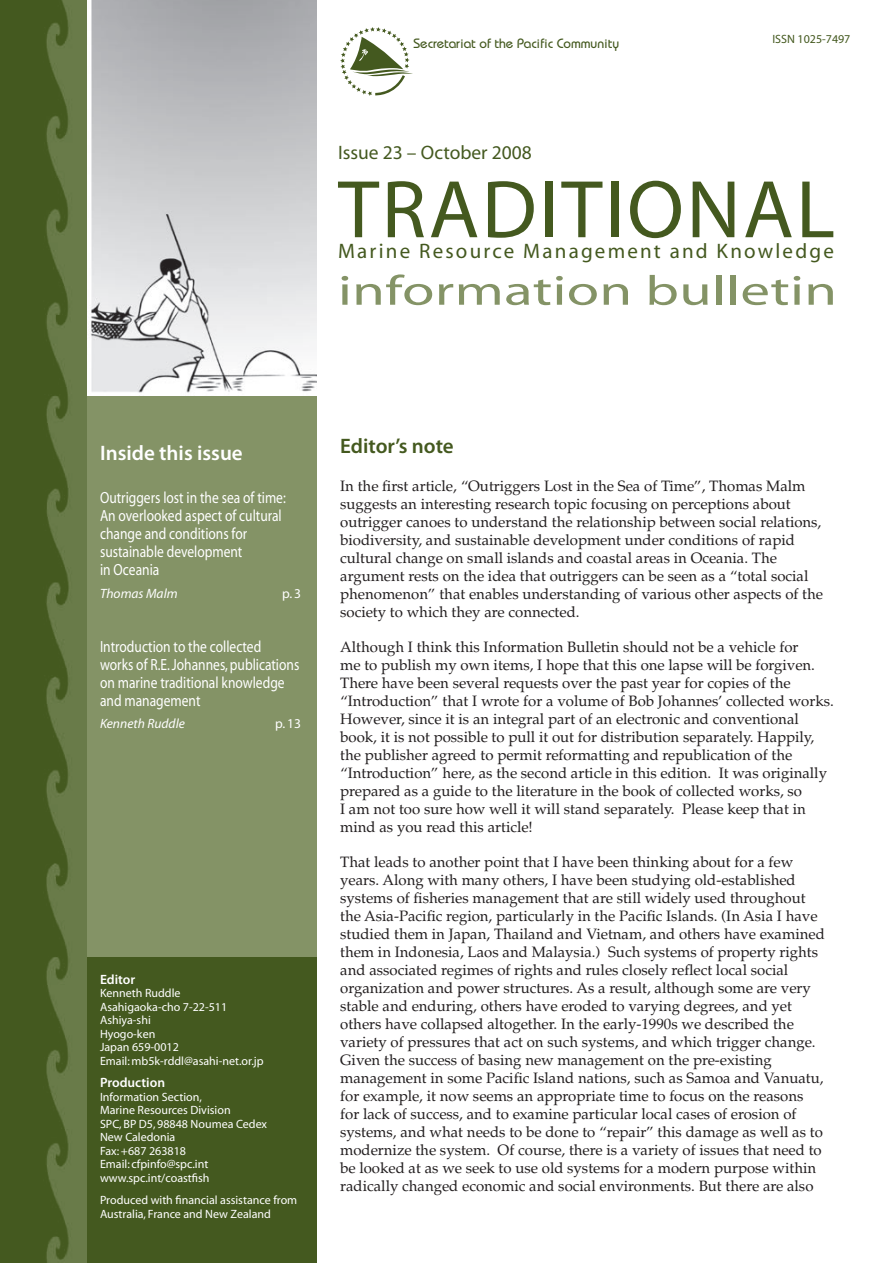
<style>
.page{position:relative;width:893px;height:1263px;background:#fff}
.page>*{position:absolute;margin:0;border:0;box-sizing:border-box;transform-origin:0 0}
.t1{font:82.5px "Myriad";letter-spacing:.03em;color:#44591f}
.t2{font:42px "Myriad";letter-spacing:.005em;color:#849366;scale:1.4 1}
.t3{font:21px "Myriad";letter-spacing:.105em;color:#44591f}
.t4{font:600 21px "Myriad Pro";color:#fff}
.t5{font:600 21px "Myriad Pro";color:#44591f}
.t6{font:19.5px "Myriad";color:#44591f}
.t7{font:16.2px/18px "Myriad";color:#fff;scale:.83 1}
.t8{font:15px/18px "Palatino";color:#231f20}
.t9{font:500 13.5px "Bauhaus";color:#44591f}
.t10{font:italic 13.5px "Myriad";color:#fff}
.t11{font:600 13.5px "Myriad Pro";color:#fff}
.t12{font:13.5px "Myriad";color:#fff}
.t13{font:12px/13.5px "Myriad";color:#fff}
.t14{font:12px "Myriad";color:#44591f}
</style>
<div class="page">
<svg style="left:0;top:0;width:87px;height:1263px;background:#50642c"></svg>
<div style="left:87px;top:394px;width:230px;height:570px;background:#849366"></div>
<div style="left:87px;top:957px;width:230px;height:306px;background:#44591f"></div>
<svg style="left:340px;top:27px;width:73px;height:69px"></svg>
<img style="left:87px;top:0;width:230px;height:395px">
<p class="t9" style="left:413px;top:35px;width:207px">Secretariat of the Pacific Community</p>
<p class="t14" style="left:772px;top:33px;width:80px">ISSN 1025-7497</p>
<h3 class="t6" style="left:338px;top:143px;width:195px">Issue 23 – October 2008</h3>
<h1 class="t1" style="left:338px;top:169px;width:498px">TRADITIONAL</h1>
<h3 class="t3" style="left:338px;top:241px;width:497px">Marine Resource Management and Knowledge</h3>
<h2 class="t2" style="left:338px;top:270px;width:358px">information bulletin</h2>
<h3 class="t4" style="left:100px;top:439px;width:144px">Inside this issue</h3>
<p class="t7" style="left:100px;top:490px;width:225px">Outriggers lost in the sea of time:<br>An overlooked aspect of cultural change and conditions for sustainable development<br>in Oceania</p>
<p class="t10" style="left:100px;top:586px;width:79px">Thomas Malm</p>
<p class="t12" style="left:282px;top:586px;width:20px">p. 3</p>
<p class="t7" style="left:100px;top:638px;width:242px">Introduction to the collected<br>works of R.E. Johannes, publications on marine traditional knowledge and management</p>
<p class="t10" style="left:100px;top:717px;width:86px">Kenneth Ruddle</p>
<p class="t12" style="left:275px;top:717px;width:27px">p. 13</p>
<p class="t11" style="left:100px;top:971px;width:37px">Editor</p>
<p class="t13" style="left:100px;top:987px;width:165px">Kenneth Ruddle<br>Asahigaoka-cho 7-22-511<br>Ashiya-shi<br>Hyogo-ken<br>Japan 659-0012<br>Email: mb5k-rddl@asahi-net.or.jp</p>
<p class="t11" style="left:100px;top:1074px;width:67px">Production</p>
<p class="t13" style="left:100px;top:1091px;width:169px">Information Section,<br>Marine Resources Division<br>SPC, BP D5, 98848 Noumea Cedex<br>New Caledonia<br>Fax: +687 263818<br>Email: cfpinfo@spc.int www.spc.int/coastfish</p>
<p class="t13" style="left:100px;top:1194px;width:199px">Produced with financial assistance from<br>Australia, France and New Zealand</p>
<h3 class="t5" style="left:340px;top:433px;width:115px">Editor’s note</h3>
<p class="t8" style="left:340px;top:477px;width:484px">In the first article, “Outriggers Lost in the Sea of Time”, Thomas Malm suggests an interesting research topic focusing on perceptions about outrigger canoes to understand the relationship between social relations, biodiversity, and sustainable development under conditions of rapid cultural change on small islands and coastal areas in Oceania. The argument rests on the idea that outriggers can be seen as a “total social phenomenon” that enables understanding of various other aspects of the society to which they are connected.</p>
<p class="t8" style="left:340px;top:638px;width:495px">Although I think this Information Bulletin should not be a vehicle for<br>me to publish my own items, I hope that this one lapse will be forgiven.<br>There have been several requests over the past year for copies of the “Introduction” that I wrote for a volume of Bob Johannes’ collected works.<br>However, since it is an integral part of an electronic and conventional book, it is not possible to pull it out for distribution separately. Happily, the publisher agreed to permit reformatting and republication of the “Introduction” here, as the second article in this edition. It was originally prepared as a guide to the literature in the book of collected works, so<br>I am not too sure how well it will stand separately. Please keep that in mind as you read this article!</p>
<p class="t8" style="left:340px;top:853px;width:486px">That leads to another point that I have been thinking about for a few years. Along with many others, I have been studying old-established systems of fisheries management that are still widely used throughout the Asia-Pacific region, particularly in the Pacific Islands. (In Asia I have studied them in Japan, Thailand and Vietnam, and others have examined them in Indonesia, Laos and Malaysia.) Such systems of property rights and associated regimes of rights and rules closely reflect local social organization and power structures. As a result, although some are very stable and enduring, others have eroded to varying degrees, and yet others have collapsed altogether. In the early-1990s we described the variety of pressures that act on such systems, and which trigger change.<br>Given the success of basing new management on the pre-existing management in some Pacific Island nations, such as Samoa and Vanuatu, for example, it now seems an appropriate time to focus on the reasons for lack of success, and to examine particular local cases of erosion of systems, and what needs to be done to “repair” this damage as well as to modernize the system. Of course, there is a variety of issues that need to be looked at as we seek to use old systems for a modern purpose within radically changed economic and social environments. But there are also</p>
</div>
